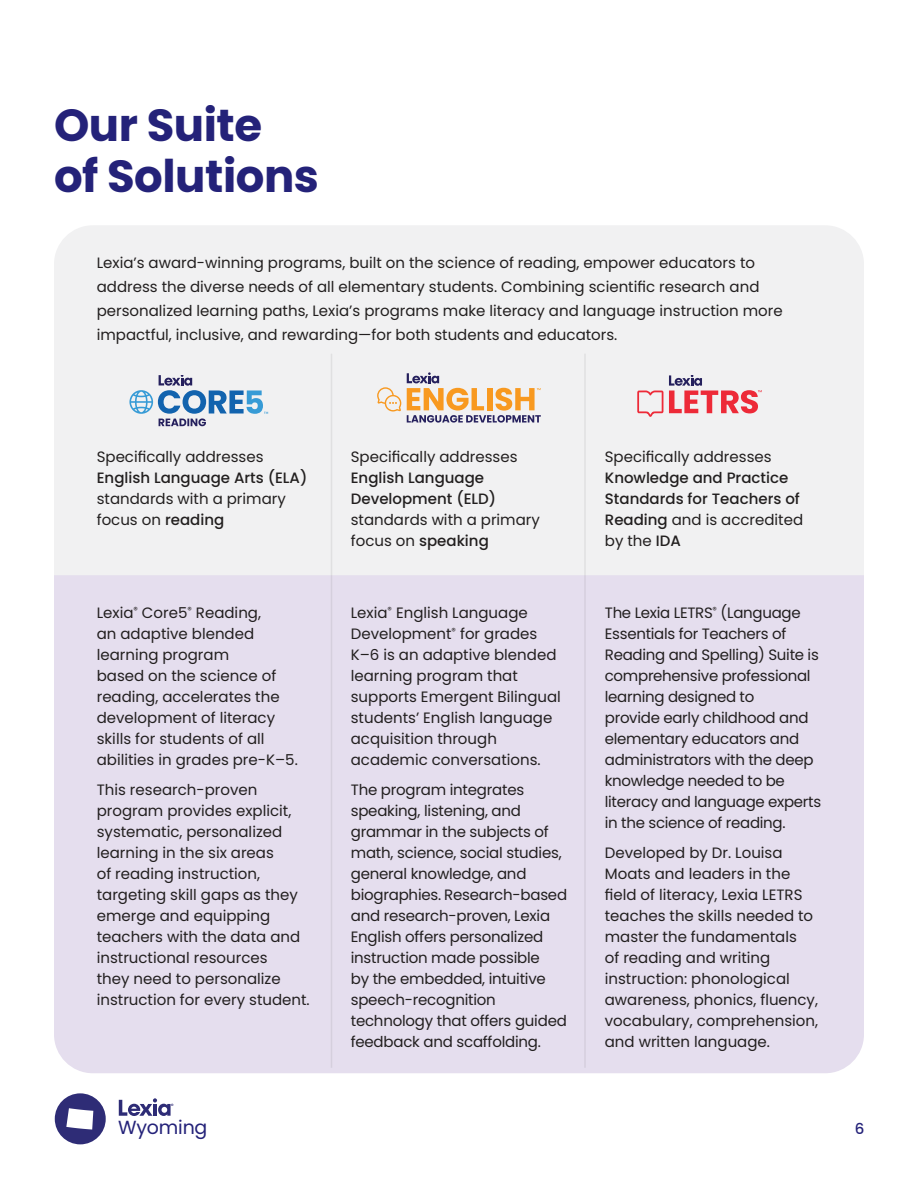
<style>
.page{position:relative;width:918px;height:1188px;background:#fff}
.page>*{position:absolute;margin:0;border:0;box-sizing:border-box;transform-origin:0 0}
.t1{font:700 45px/51px "Poppins";letter-spacing:-.01em;color:#242279}
.t2{font:19.05px "Poppins";letter-spacing:-.01em;color:#242279}
.t3{font:15px/21px "Poppins";color:#221f1f}
.t4{font:15px/21px "Poppins";letter-spacing:-.02em;color:#221f1f}
.t5{font:500 15px/21px "Poppins";color:#221f1f}
.t6{font:500 15px "Poppins";color:#242279}
.s1{font-weight:500}
.s2{font-weight:400}
</style>
<div class="page">
<svg style="left:119px;top:1098px;width:55px;height:18px"></svg>
<svg style="left:55px;top:1093px;width:51px;height:51px"></svg>
<div style="left:54px;top:225px;width:810px;height:792px;background:#f1f1f2;border-radius:39px"></div>
<div style="left:54px;top:575px;width:810px;height:498px;background:#e5deee"></div>
<svg style="left:377px;top:387px;width:24px;height:25px"></svg>
<svg style="left:407px;top:372px;width:134px;height:51px"></svg>
<svg style="left:129px;top:375px;width:139px;height:51px"></svg>
<svg style="left:637px;top:391px;width:26px;height:25px"></svg>
<svg style="left:669px;top:375px;width:93px;height:38px"></svg>
<hr style="left:331px;top:354px;width:1px;height:714px;background:#221f1f">
<hr style="left:584px;top:354px;width:2px;height:714px;background:#221f1f">
<h1 class="t1" style="left:54px;top:101px;width:267px">Our Suite<br>of Solutions</h1>
<p class="t3" style="left:97px;top:251px;width:688px;line-height:24px">Lexia’s award-winning programs, built on the science of reading, empower educators to address the diverse needs of all elementary students. Combining scientific research and personalized learning paths, Lexia’s programs make literacy and language instruction more impactful, inclusive, and rewarding—for both students and educators.</p>
<p class="t3" style="left:97px;top:446px;width:168px">Specifically addresses</p>
<p class="t5" style="left:97px;top:467px;width:212px">English Language Arts (ELA)</p>
<p class="t3" style="left:97px;top:488px;width:191px">standards with a primary focus on <span class="s1">reading</span></p>
<p class="t3" style="left:97px;top:603px;width:203px">Lexia<sup>®</sup> Core5<sup>®</sup> Reading,<br>an adaptive blended learning program<br>based on the science of reading, accelerates the development of literacy skills for students of all abilities in grades pre-K–5.</p>
<p class="t3" style="left:97px;top:780px;width:214px">This research-proven program provides explicit, systematic, personalized learning in the six areas<br>of reading instruction, targeting skill gaps as they emerge and equipping teachers with the data and instructional resources<br>they need to personalize instruction for every student.</p>
<p class="t3" style="left:351px;top:446px;width:168px">Specifically addresses</p>
<p class="t5" style="left:351px;top:467px;width:147px">English Language<br>Development (ELD)</p>
<p class="t3" style="left:351px;top:509px;width:191px">standards with a primary focus on <span class="s1">speaking</span></p>
<p class="t3" style="left:351px;top:603px;width:212px">Lexia<sup>®</sup> English Language<br>Development<sup>®</sup> for grades<br>K–6 is an adaptive blended learning program that supports Emergent Bilingual students’ English language acquisition through academic conversations.</p>
<p class="t3" style="left:351px;top:780px;width:218px">The program integrates speaking, listening, and grammar in the subjects of math, science, social studies, general knowledge, and biographies. Research-based and research-proven, Lexia<br>English offers personalized instruction made possible<br>by the embedded, intuitive speech-recognition technology that offers guided feedback and scaffolding.</p>
<p class="t3" style="left:605px;top:446px;width:168px">Specifically addresses</p>
<p class="t5" style="left:605px;top:467px;width:200px">Knowledge and Practice<br>Standards for Teachers of<br>Reading <span class="s2">and is accredited by the</span> IDA</p>
<p class="t4" style="left:605px;top:603px;width:218px">The Lexia LETRS<sup>®</sup> (Language<br>Essentials for Teachers of<br>Reading and Spelling) Suite is comprehensive professional learning designed to<br>provide early childhood and elementary educators and administrators with the deep knowledge needed to be literacy and language experts in the science of reading.</p>
<p class="t3" style="left:605px;top:843px;width:215px">Developed by Dr. Louisa<br>Moats and leaders in the field of literacy, Lexia LETRS teaches the skills needed to master the fundamentals<br>of reading and writing instruction: phonological awareness, phonics, fluency, vocabulary, comprehension, and written language.</p>
<p class="t2" style="left:118px;top:1120px;width:91px">Wyoming</p>
<p class="t6" style="left:855px;top:1120px;width:11px">6</p>
</div>
